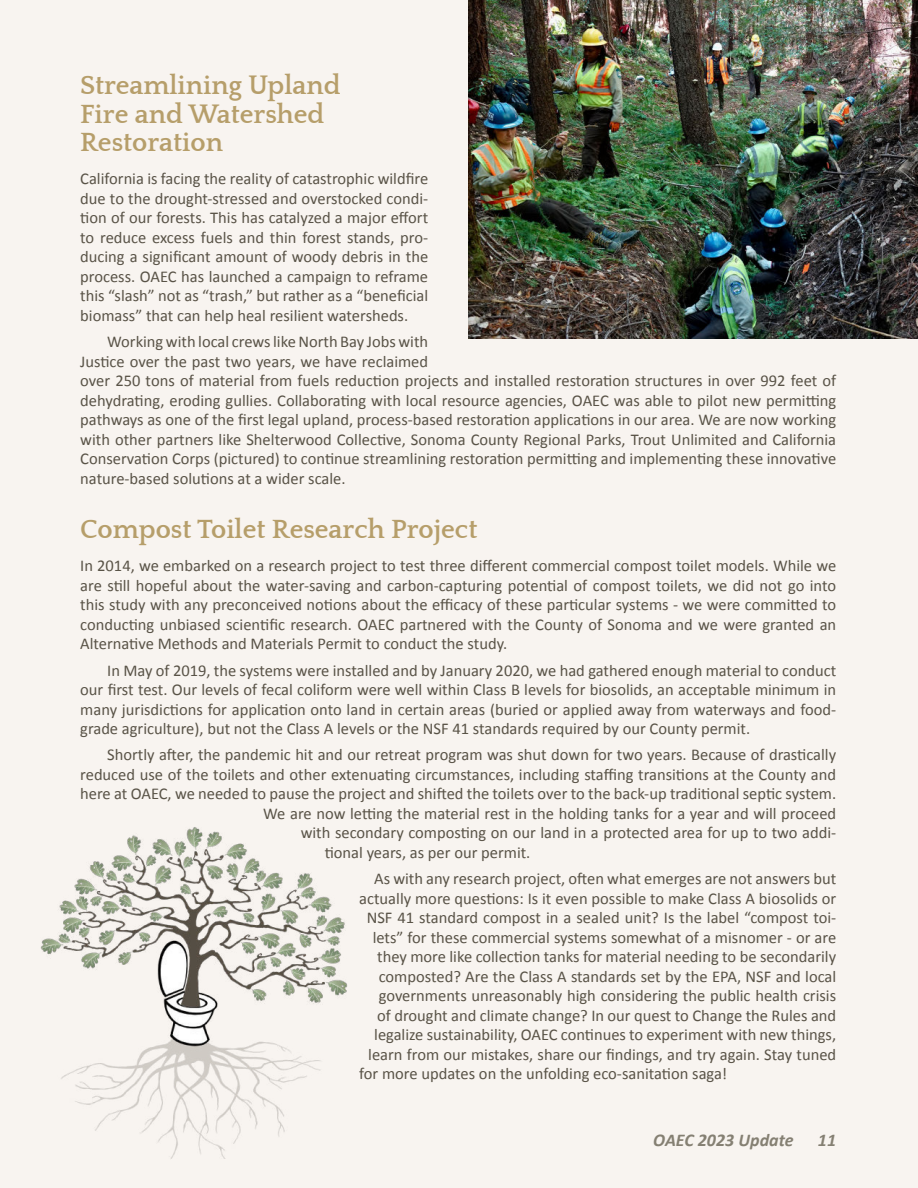
<style>
.page{position:relative;width:918px;height:1188px;background:#f8f4f0}
.page>*{position:absolute;margin:0;border:0;box-sizing:border-box;transform-origin:0 0}
.t1{font:700 27px/28.5px "Quattrocento";color:#b69e6a}
.t2{font:italic 700 18px "Calibri";color:#858073}
.t3{font:16.5px/19.5px "Calibri";color:#595347;text-align:justify}
</style>
<div class="page">
<img style="left:469px;top:0;width:449px;height:338px">
<img style="left:41px;top:827px;width:306px;height:332px">
<h1 class="t1" style="left:80px;top:74px;width:262px">Streamlining Upland<br>Fire and Watershed<br>Restoration</h1>
<p class="t3" style="left:80px;top:169px;width:349px">California is facing the reality of catastrophic wildfire due to the drought-stressed and overstocked condi&shy;tion of our forests. This has catalyzed a major effort to reduce excess fuels and thin forest stands, pro&shy;ducing a significant amount of woody debris in the process. OAEC has launched a campaign to reframe this “slash” not as “trash,” but rather as a “beneficial biomass” that can help heal resilient watersheds.</p>
<p class="t3" style="left:80px;top:332px;width:758px;text-align:left;text-indent:27px">Working with local crews like North Bay Jobs with<br>Justice over the past two years, we have reclaimed<br>over 250 tons of material from fuels reduction projects and installed restoration structures in over 992 feet of dehydrating, eroding gullies. Collaborating with local resource agencies, OAEC was able to pilot new permitting pathways as one of the first legal upland, process-based restoration applications in our area. We are now working with other partners like Shelterwood Collective, Sonoma County Regional Parks, Trout Unlimited and California Conservation Corps (pictured) to continue streamlining restoration permitting and implementing these innovative nature-based solutions at a wider scale.</p>
<h1 class="t1" style="left:80px;top:518px;width:399px">Compost Toilet Research Project</h1>
<p class="t3" style="left:80px;top:556px;width:758px">In 2014, we embarked on a research project to test three different commercial compost toilet models. While we are still hopeful about the water-saving and carbon-capturing potential of compost toilets, we did not go into this study with any preconceived notions about the efficacy of these particular systems - we were committed to conducting unbiased scientific research. OAEC partnered with the County of Sonoma and we were granted an Alternative Methods and Materials Permit to conduct the study.</p>
<p class="t3" style="left:80px;top:661px;width:757px;text-indent:27px">In May of 2019, the systems were installed and by January 2020, we had gathered enough material to conduct our first test. Our levels of fecal coliform were well within Class B levels for biosolids, an acceptable minimum in many jurisdictions for application onto land in certain areas (buried or applied away from waterways and food&shy;grade agriculture), but not the Class A levels or the NSF 41 standards required by our County permit.</p>
<p class="t3" style="left:107px;top:745px;width:730px">Shortly after, the pandemic hit and our retreat program was shut down for two years. Because of drastically</p>
<p class="t3" style="left:80px;top:765px;width:757px">reduced use of the toilets and other extenuating circumstances, including staffing transitions at the County and</p>
<p class="t3" style="left:80px;top:784px;width:757px">here at OAEC, we needed to pause the project and shifted the toilets over to the back-up traditional septic system.</p>
<p class="t3" style="left:263px;top:804px;width:575px">We are now letting the material rest in the holding tanks for a year and will proceed</p>
<p class="t3" style="left:301px;top:823px;width:537px">with secondary composting on our land in a protected area for up to two addi-</p>
<p class="t3" style="left:325px;top:843px;width:207px">tional years, as per our permit.</p>
<p class="t3" style="left:374px;top:869px;width:463px">As with any research project, often what emerges are not answers but</p>
<p class="t3" style="left:359px;top:889px;width:478px">actually more questions: Is it even possible to make Class A biosolids or</p>
<p class="t3" style="left:367px;top:908px;width:471px">NSF 41 standard compost in a sealed unit? Is the label “compost toi-</p>
<p class="t3" style="left:373px;top:929px;width:465px">lets” for these commercial systems somewhat of a misnomer - or are</p>
<p class="t3" style="left:377px;top:947px;width:460px">they more like collection tanks for material needing to be secondarily</p>
<p class="t3" style="left:379px;top:967px;width:459px">composted? Are the Class A standards set by the EPA, NSF and local</p>
<p class="t3" style="left:379px;top:987px;width:459px">governments unreasonably high considering the public health crisis</p>
<p class="t3" style="left:377px;top:1006px;width:460px">of drought and climate change? In our quest to Change the Rules and</p>
<p class="t3" style="left:374px;top:1025px;width:463px">legalize sustainability, OAEC continues to experiment with new things,</p>
<p class="t3" style="left:368px;top:1045px;width:469px">learn from our mistakes, share our findings, and try again. Stay tuned</p>
<p class="t3" style="left:359px;top:1064px;width:370px">for more updates on the unfolding eco-sanitation saga!</p>
<p class="t2" style="left:653px;top:1134px;width:142px">OAEC 2023 Update</p>
<p class="t2" style="left:818px;top:1134px;width:20px">11</p>
</div>
